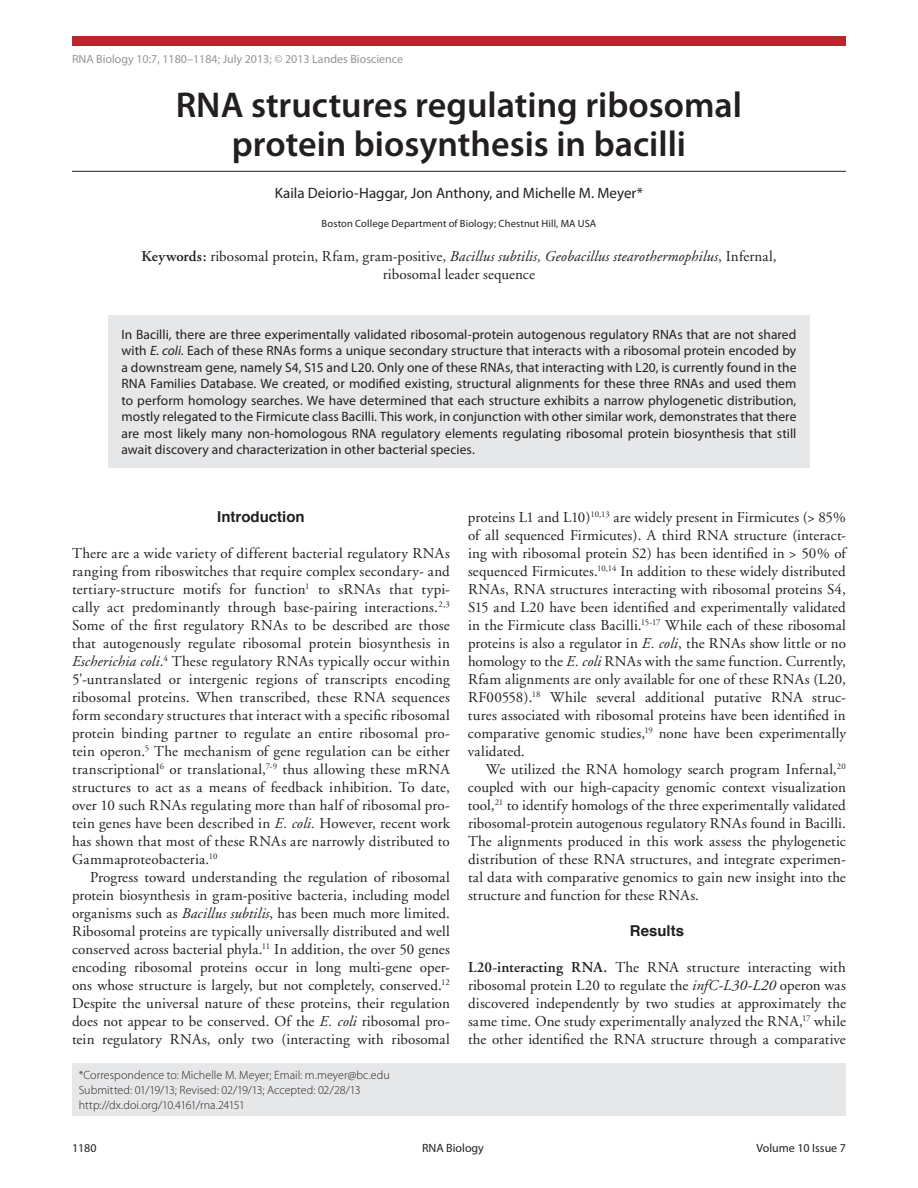
<style>
.page{position:relative;width:918px;height:1188px;background:#fff}
.page>*{position:absolute;margin:0;border:0;box-sizing:border-box;transform-origin:0 0}
.t1{font:600 36px/39px "Myriad Pro";color:#231f20;text-align:center}
.t2{font:15px/18px "Adobe Garamond";letter-spacing:.01em;color:#231f20;text-align:justify}
.t3{font:15px "Myriad Pro";color:#231f20}
.t4{font:700 15px "Helvetica";color:#231f20}
.t5{font:13.5px/16.5px "Myriad Pro";letter-spacing:.005em;color:#231f20;text-align:justify}
.t6{font:300 12px/15px "Myriad Pro";letter-spacing:.005em;color:#231f20}
.t7{font:12px "Myriad Pro";color:#939598}
.t8{font:12px "Myriad Pro";color:#231f20}
.t9{font:10.5px "Myriad Pro";letter-spacing:.015em;color:#231f20}
.s1{font-weight:600}
.s2{font-style:italic}
</style>
<div class="page">
<div style="left:72px;top:36px;width:774px;height:10px;background:#b7262b"></div>
<div style="left:72px;top:1063px;width:774px;height:53px;background:#e6e7e9"></div>
<div style="left:108px;top:315px;width:702px;height:153px;background:#e6e7e9"></div>
<hr style="left:72px;top:171px;width:774px;height:1px;background:#231f20">
<p class="t7" style="left:72px;top:52px;width:333px">RNA Biology 10:7, 1180–1184; July 2013; © 2013 Landes Bioscience</p>
<h1 class="t1" style="left:176px;top:85px;width:568px">RNA structures regulating ribosomal protein biosynthesis in bacilli</h1>
<p class="t3" style="left:275px;top:184px;width:370px">Kaila Deiorio-Haggar, Jon Anthony, and Michelle M. Meyer*</p>
<p class="t9" style="left:322px;top:217px;width:276px">Boston College Department of Biology; Chestnut Hill, MA USA</p>
<p class="t2" style="left:141px;top:248px;width:637px;text-align:center"><span class="s1">Keywords:</span> ribosomal protein, Rfam, gram-positive, <span class="s2">Bacillus subtilis, Geobacillus stearothermophilus</span>, Infernal, ribosomal leader sequence</p>
<p class="t5" style="left:121px;top:326px;width:677px">In Bacilli, there are three experimentally validated ribosomal-protein autogenous regulatory RNAs that are not shared with <span class="s2">E. coli</span>. Each of these RNAs forms a unique secondary structure that interacts with a ribosomal protein encoded by a downstream gene, namely S4, S15 and L20. Only one of these RNAs, that interacting with L20, is currently found in the RNA Families Database. We created, or modified existing, structural alignments for these three RNAs and used them to perform homology searches. We have determined that each structure exhibits a narrow phylogenetic distribution, mostly relegated to the Firmicute class Bacilli. This work, in conjunction with other similar work, demonstrates that there are most likely many non-homologous RNA regulatory elements regulating ribosomal protein biosynthesis that still await discovery and characterization in other bacterial species.</p>
<p class="t4" style="left:217px;top:506px;width:89px">Introduction</p>
<p class="t2" style="left:72px;top:545px;width:379px">There are a wide variety of different bacterial regulatory RNAs ranging from riboswitches that require complex secondary- and tertiary-structure motifs for function<sup>1</sup> to sRNAs that typi&shy;cally act predominantly through base-pairing interactions.<sup>2,3<br></sup>Some of the first regulatory RNAs to be described are those that autogenously regulate ribosomal protein biosynthesis in <span class="s2">Escherichia coli</span>.<sup>4</sup> These regulatory RNAs typically occur within 5'-untranslated or intergenic regions of transcripts encoding ribosomal proteins. When transcribed, these RNA sequences form secondary structures that interact with a specific ribosomal protein binding partner to regulate an entire ribosomal pro&shy;tein operon.<sup>5</sup> The mechanism of gene regulation can be either transcriptional<sup>6</sup> or translational,<sup>7-9</sup> thus allowing these mRNA structures to act as a means of feedback inhibition. To date, over 10 such RNAs regulating more than half of ribosomal pro&shy;tein genes have been described in <span class="s2">E. coli.</span> However, recent work has shown that most of these RNAs are narrowly distributed to Gammaproteobacteria.<sup>10</sup></p>
<p class="t2" style="left:72px;top:869px;width:380px;text-indent:18px">Progress toward understanding the regulation of ribosomal protein biosynthesis in gram-positive bacteria, including model organisms such as <span class="s2">Bacillus subtilis</span>, has been much more limited.<br>Ribosomal proteins are typically universally distributed and well conserved across bacterial phyla.<sup>11</sup> In addition, the over 50 genes encoding ribosomal proteins occur in long multi-gene oper&shy;ons whose structure is largely, but not completely, conserved.<sup>12<br></sup>Despite the universal nature of these proteins, their regulation does not appear to be conserved. Of the <span class="s2">E. coli</span> ribosomal pro&shy;tein regulatory RNAs, only two (interacting with ribosomal</p>
<p class="t6" style="left:79px;top:1068px;width:312px">*Correspondence to: Michelle M. Meyer; Email: m.meyer@bc.edu<br>Submitted: 01/19/13; Revised: 02/19/13; Accepted: 02/28/13 http://dx.doi.org/10.4161/rna.24151</p>
<p class="t2" style="left:468px;top:509px;width:379px">proteins L1 and L10)<sup>10,13</sup> are widely present in Firmicutes (&gt; 85% of all sequenced Firmicutes). A third RNA structure (interact&shy;ing with ribosomal protein S2) has been identified in &gt; 50% of sequenced Firmicutes.<sup>10,14</sup> In addition to these widely distributed RNAs, RNA structures interacting with ribosomal proteins S4, S15 and L20 have been identified and experimentally validated in the Firmicute class Bacilli.<sup>15-17</sup> While each of these ribosomal proteins is also a regulator in <span class="s2">E. coli</span>, the RNAs show little or no homology to the <span class="s2">E. coli</span> RNAs with the same function. Currently, Rfam alignments are only available for one of these RNAs (L20, RF00558).<sup>18</sup> While several additional putative RNA struc&shy;tures associated with ribosomal proteins have been identified in comparative genomic studies,<sup>19</sup> none have been experimentally validated.</p>
<p class="t2" style="left:468px;top:761px;width:379px;text-indent:18px">We utilized the RNA homology search program Infernal,<sup>20 </sup>coupled with our high-capacity genomic context visualization tool,<sup>21</sup> to identify homologs of the three experimentally validated ribosomal-protein autogenous regulatory RNAs found in Bacilli.<br>The alignments produced in this work assess the phylogenetic distribution of these RNA structures, and integrate experimen&shy;tal data with comparative genomics to gain new insight into the structure and function for these RNAs.</p>
<p class="t4" style="left:630px;top:920px;width:56px">Results</p>
<p class="t2" style="left:468px;top:959px;width:379px"><span class="s1">L20-interacting RNA.</span> The RNA structure interacting with ribosomal protein L20 to regulate the <span class="s2">infC-L30-L20</span> operon was discovered independently by two studies at approximately the same time. One study experimentally analyzed the RNA,<sup>17</sup> while the other identified the RNA structure through a comparative</p>
<p class="t8" style="left:72px;top:1141px;width:26px">1180</p>
<p class="t8" style="left:422px;top:1141px;width:63px">RNA Biology</p>
<p class="t8" style="left:757px;top:1141px;width:91px">Volume 10 Issue 7</p>
</div>
